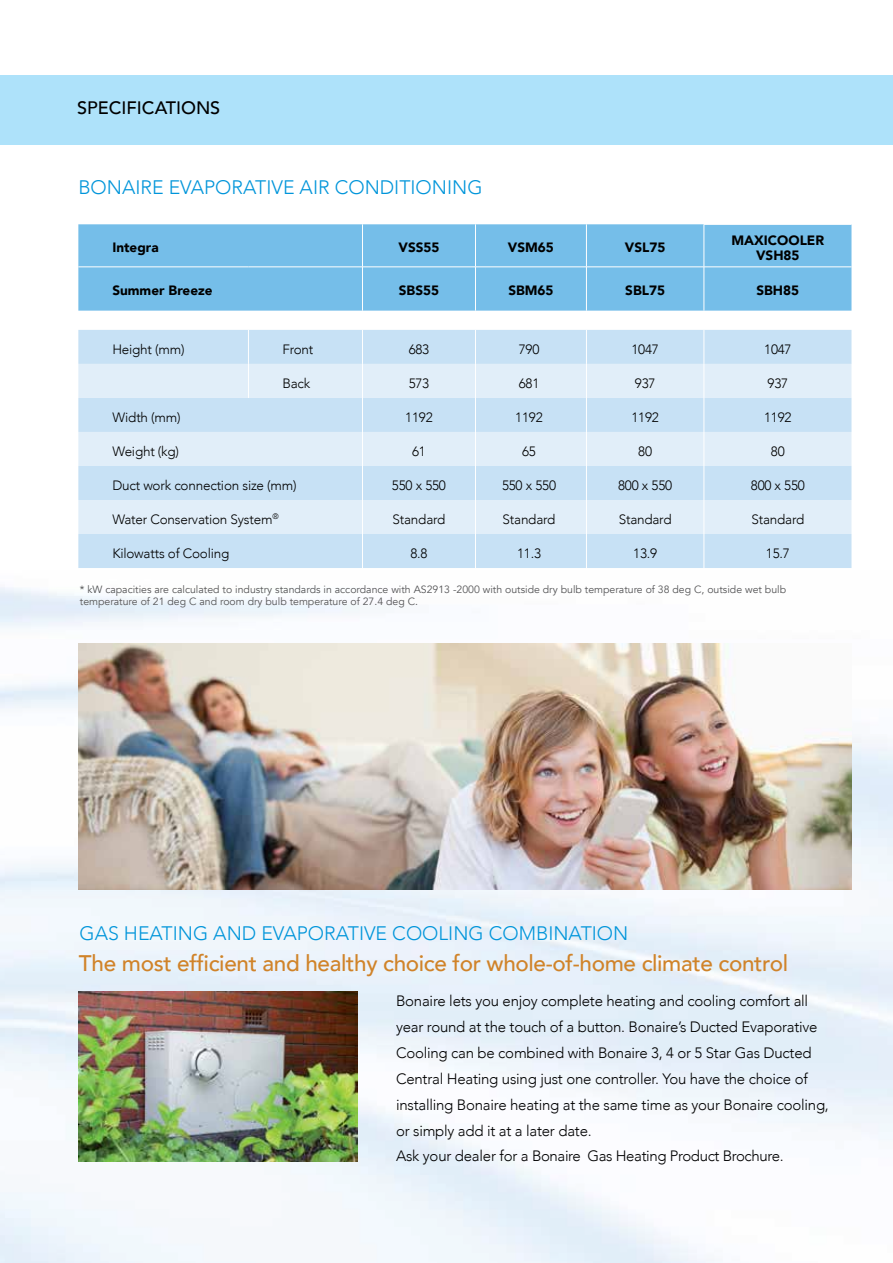
<style>
.page{position:relative;width:893px;height:1263px;background:#fff}
.page>*{position:absolute;margin:0;border:0;box-sizing:border-box;transform-origin:0 0}
.t1{font:500 22.5px "Avenir";letter-spacing:-.015em;color:#d08329}
.t2{font:300 19.5px "Avenir";color:#0095da}
.t3{font:500 18px "Avenir";color:#000}
.t4{font:300 15px/25.8px "Avenir";letter-spacing:-.015em;color:#000}
.t5{font:300 13.5px "Avenir";letter-spacing:-.015em;color:#000}
.t6{font:900 13.5px/15px "Avenir";color:#000;text-align:center}
.t7{font:10.5px/12.6px "Avenir";color:#545456}
</style>
<div class="page">
<img style="left:0;top:587px;width:893px;height:676px">
<div style="left:0;top:75px;width:893px;height:69px;background:#aee2fa"></div>
<div style="left:78px;top:224px;width:773px;height:87px;background:#75bee9"></div>
<div style="left:78px;top:330px;width:773px;height:238px;background:#c7e1f5"></div>
<svg style="left:78px;top:364px;width:773px;height:170px;fill:#e1eef9"></svg>
<hr style="left:248px;top:330px;width:1px;height:34px;background:#fff">
<hr style="left:362px;top:330px;width:1px;height:34px;background:#fff">
<hr style="left:475px;top:330px;width:1px;height:34px;background:#fff">
<hr style="left:586px;top:330px;width:1px;height:34px;background:#fff">
<hr style="left:248px;top:364px;width:1px;height:34px;background:#fff">
<hr style="left:362px;top:364px;width:1px;height:34px;background:#fff">
<hr style="left:475px;top:364px;width:1px;height:34px;background:#fff">
<hr style="left:586px;top:364px;width:1px;height:34px;background:#fff">
<hr style="left:362px;top:398px;width:1px;height:34px;background:#fff">
<hr style="left:475px;top:398px;width:1px;height:34px;background:#fff">
<hr style="left:586px;top:398px;width:1px;height:34px;background:#fff">
<hr style="left:362px;top:432px;width:1px;height:34px;background:#fff">
<hr style="left:475px;top:432px;width:1px;height:34px;background:#fff">
<hr style="left:586px;top:432px;width:1px;height:34px;background:#fff">
<hr style="left:362px;top:466px;width:1px;height:34px;background:#fff">
<hr style="left:475px;top:466px;width:1px;height:34px;background:#fff">
<hr style="left:586px;top:466px;width:1px;height:34px;background:#fff">
<hr style="left:362px;top:500px;width:1px;height:34px;background:#fff">
<hr style="left:475px;top:500px;width:1px;height:34px;background:#fff">
<hr style="left:586px;top:500px;width:1px;height:34px;background:#fff">
<hr style="left:362px;top:534px;width:1px;height:34px;background:#fff">
<hr style="left:475px;top:534px;width:1px;height:34px;background:#fff">
<hr style="left:586px;top:534px;width:1px;height:34px;background:#fff">
<hr style="left:703px;top:330px;width:1px;height:34px;background:#fff">
<hr style="left:703px;top:364px;width:1px;height:34px;background:#fff">
<hr style="left:703px;top:398px;width:1px;height:34px;background:#fff">
<hr style="left:703px;top:432px;width:1px;height:34px;background:#fff">
<hr style="left:703px;top:466px;width:1px;height:34px;background:#fff">
<hr style="left:703px;top:500px;width:1px;height:34px;background:#fff">
<hr style="left:703px;top:534px;width:1px;height:34px;background:#fff">
<hr style="left:362px;top:224px;width:1px;height:43px;background:#fff">
<hr style="left:362px;top:267px;width:1px;height:44px;background:#fff">
<hr style="left:475px;top:224px;width:1px;height:43px;background:#fff">
<hr style="left:475px;top:267px;width:1px;height:44px;background:#fff">
<hr style="left:78px;top:267px;width:170px;height:1px;background:#fff">
<hr style="left:248px;top:267px;width:114px;height:1px;background:#fff">
<hr style="left:362px;top:267px;width:113px;height:1px;background:#fff">
<hr style="left:475px;top:267px;width:111px;height:1px;background:#fff">
<hr style="left:586px;top:267px;width:118px;height:1px;background:#fff">
<hr style="left:704px;top:267px;width:1px;height:44px;background:#fff">
<hr style="left:586px;top:267px;width:1px;height:44px;background:#fff">
<hr style="left:586px;top:224px;width:1px;height:43px;background:#fff">
<hr style="left:704px;top:224px;width:147px;height:1px;background:#fff">
<hr style="left:704px;top:224px;width:1px;height:43px;background:#fff">
<hr style="left:704px;top:267px;width:147px;height:1px;background:#fff">
<img style="left:78px;top:991px;width:280px;height:171px">
<img style="left:78px;top:644px;width:773px;height:246px">
<p class="t3" style="left:77px;top:92px;width:145px">SPECIFICATIONS</p>
<h2 class="t2" style="left:78px;top:176px;width:406px">BONAIRE EVAPORATIVE AIR CONDITIONING</h2>
<p class="t6" style="left:112px;top:240px;width:48px">Integra</p>
<p class="t6" style="left:398px;top:240px;width:42px">VSS55</p>
<p class="t6" style="left:508px;top:240px;width:47px">VSM65</p>
<p class="t6" style="left:625px;top:240px;width:42px">VSL75</p>
<p class="t6" style="left:731px;top:232px;width:94px">MAXICOOLER<br>VSH85</p>
<p class="t6" style="left:112px;top:283px;width:102px">Summer Breeze</p>
<p class="t6" style="left:399px;top:283px;width:42px">SBS55</p>
<p class="t6" style="left:508px;top:283px;width:47px">SBM65</p>
<p class="t6" style="left:625px;top:283px;width:41px">SBL75</p>
<p class="t6" style="left:756px;top:283px;width:44px">SBH85</p>
<p class="t5" style="left:112px;top:341px;width:74px">Height (mm)</p>
<p class="t5" style="left:282px;top:341px;width:32px">Front</p>
<p class="t5" style="left:409px;top:341px;width:22px">683</p>
<p class="t5" style="left:519px;top:341px;width:22px">790</p>
<p class="t5" style="left:631px;top:341px;width:29px">1047</p>
<p class="t5" style="left:764px;top:341px;width:29px">1047</p>
<p class="t5" style="left:282px;top:375px;width:29px">Back</p>
<p class="t5" style="left:409px;top:375px;width:22px">573</p>
<p class="t5" style="left:519px;top:375px;width:22px">681</p>
<p class="t5" style="left:635px;top:375px;width:22px">937</p>
<p class="t5" style="left:768px;top:375px;width:22px">937</p>
<p class="t5" style="left:112px;top:409px;width:70px">Width (mm)</p>
<p class="t5" style="left:405px;top:409px;width:29px">1192</p>
<p class="t5" style="left:515px;top:409px;width:29px">1192</p>
<p class="t5" style="left:631px;top:409px;width:29px">1192</p>
<p class="t5" style="left:764px;top:409px;width:29px">1192</p>
<p class="t5" style="left:112px;top:443px;width:68px">Weight (kg)</p>
<p class="t5" style="left:412px;top:443px;width:15px">61</p>
<p class="t5" style="left:522px;top:443px;width:15px">65</p>
<p class="t5" style="left:638px;top:443px;width:15px">80</p>
<p class="t5" style="left:771px;top:443px;width:15px">80</p>
<p class="t5" style="left:112px;top:477px;width:186px">Duct work connection size (mm)</p>
<p class="t5" style="left:392px;top:477px;width:56px">550 x 550</p>
<p class="t5" style="left:502px;top:477px;width:56px">550 x 550</p>
<p class="t5" style="left:618px;top:477px;width:56px">800 x 550</p>
<p class="t5" style="left:751px;top:477px;width:56px">800 x 550</p>
<p class="t5" style="left:112px;top:511px;width:168px">Water Conservation System<sup>®</sup></p>
<p class="t5" style="left:393px;top:511px;width:54px">Standard</p>
<p class="t5" style="left:503px;top:511px;width:54px">Standard</p>
<p class="t5" style="left:619px;top:511px;width:54px">Standard</p>
<p class="t5" style="left:751px;top:511px;width:54px">Standard</p>
<p class="t5" style="left:112px;top:545px;width:118px">Kilowatts of Cooling</p>
<p class="t5" style="left:410px;top:545px;width:19px">8.8</p>
<p class="t5" style="left:517px;top:545px;width:25px">11.3</p>
<p class="t5" style="left:633px;top:545px;width:25px">13.9</p>
<p class="t5" style="left:766px;top:545px;width:25px">15.7</p>
<p class="t7" style="left:80px;top:583px;width:708px">* kW capacities are calculated to industry standards in accordance with AS2913 -2000 with outside dry bulb temperature of 38 deg C, outside wet bulb temperature of 21 deg C and room dry bulb temperature of 27.4 deg C.</p>
<h2 class="t2" style="left:80px;top:921px;width:550px">GAS HEATING AND EVAPORATIVE COOLING COMBINATION</h2>
<h1 class="t1" style="left:79px;top:944px;width:711px">The most efficient and healthy choice for whole-of-home climate control</h1>
<p class="t4" style="left:396px;top:988px;width:434px">Bonaire lets you enjoy complete heating and cooling comfort all year round at the touch of a button. Bonaire’s Ducted Evaporative Cooling can be combined with Bonaire 3, 4 or 5 Star Gas Ducted Central Heating using just one controller. You have the choice of installing Bonaire heating at the same time as your Bonaire cooling, or simply add it at a later date.<br>Ask your dealer for a Bonaire Gas Heating Product Brochure.</p>
</div>
